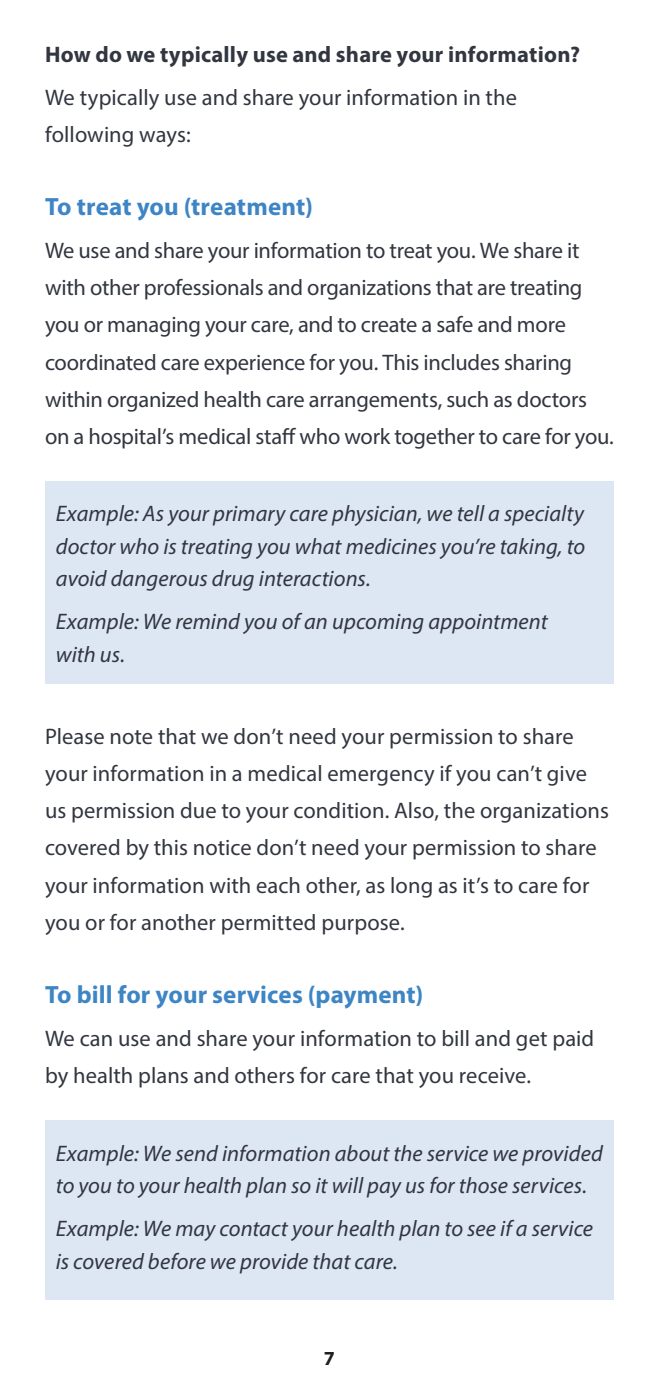
<style>
.page{position:relative;width:659px;height:1395px;background:#fff}
.page>*{position:absolute;margin:0;border:0;box-sizing:border-box;transform-origin:0 0}
.Body--Indent{font:700 25px "Myriad Pro";letter-spacing:.005em;color:#3e85c5}
.Body--Last{font:22.5px/37.2px "Myriad Pro";letter-spacing:-.01em;color:#323640}
.Body--Last-2{font:italic 22.5px/32.2px "Myriad Pro";color:#323640}
.Bulleted--Indent--La{font:22.5px/37.2px "Myriad Pro";letter-spacing:.005em;color:#323640}
.Subhead{font:700 22.5px "Myriad Pro";letter-spacing:.01em;color:#323640}
.t1{font:700 20px "Myriad Pro";color:#231f20}
</style>
<div class="page">
<div style="left:45px;top:482px;width:569px;height:202px;background:#dde7f4"></div>
<div style="left:45px;top:1120px;width:569px;height:180px;background:#dde7f4"></div>
<p class="Subhead" style="left:45px;top:40px;width:536px">How do we typically use and share your information?</p>
<p class="Bulleted--Indent--La" style="left:45px;top:78px;width:473px">We typically use and share your information in the following ways:</p>
<p class="Body--Indent" style="left:45px;top:191px;width:269px">To treat you (treatment)</p>
<p class="Body--Last" style="left:45px;top:231px;width:570px">We use and share your information to treat you. We share it with other professionals and organizations that are treating you or managing your care, and to create a safe and more coordinated care experience for you. This includes sharing within organized health care arrangements, such as doctors on a hospital’s medical staff who work together to care for you.</p>
<p class="Body--Last-2" style="left:56px;top:497px;width:531px;text-align:justify">Example: As your primary care physician, we tell a specialty doctor who is treating you what medicines you’re taking, to avoid dangerous drug interactions.</p>
<p class="Body--Last-2" style="left:56px;top:605px;width:493px">Example: We remind you of an upcoming appointment with us.</p>
<p class="Bulleted--Indent--La" style="left:45px;top:717px;width:565px">Please note that we don’t need your permission to share your information in a medical emergency if you can’t give us permission due to your condition. Also, the organizations covered by this notice don’t need your permission to share your information with each other, as long as it’s to care for you or for another permitted purpose.</p>
<p class="Body--Indent" style="left:45px;top:979px;width:380px">To bill for your services (payment)</p>
<p class="Body--Last" style="left:45px;top:1020px;width:551px">We can use and share your information to bill and get paid by health plans and others for care that you receive.</p>
<p class="Body--Last-2" style="left:56px;top:1137px;width:548px">Example: We send information about the service we provided to you to your health plan so it will pay us for those services.</p>
<p class="Body--Last-2" style="left:56px;top:1212px;width:539px">Example: We may contact your health plan to see if a service is covered before we provide that care.</p>
<p class="t1" style="left:324px;top:1345px;width:13px">7</p>
</div>
